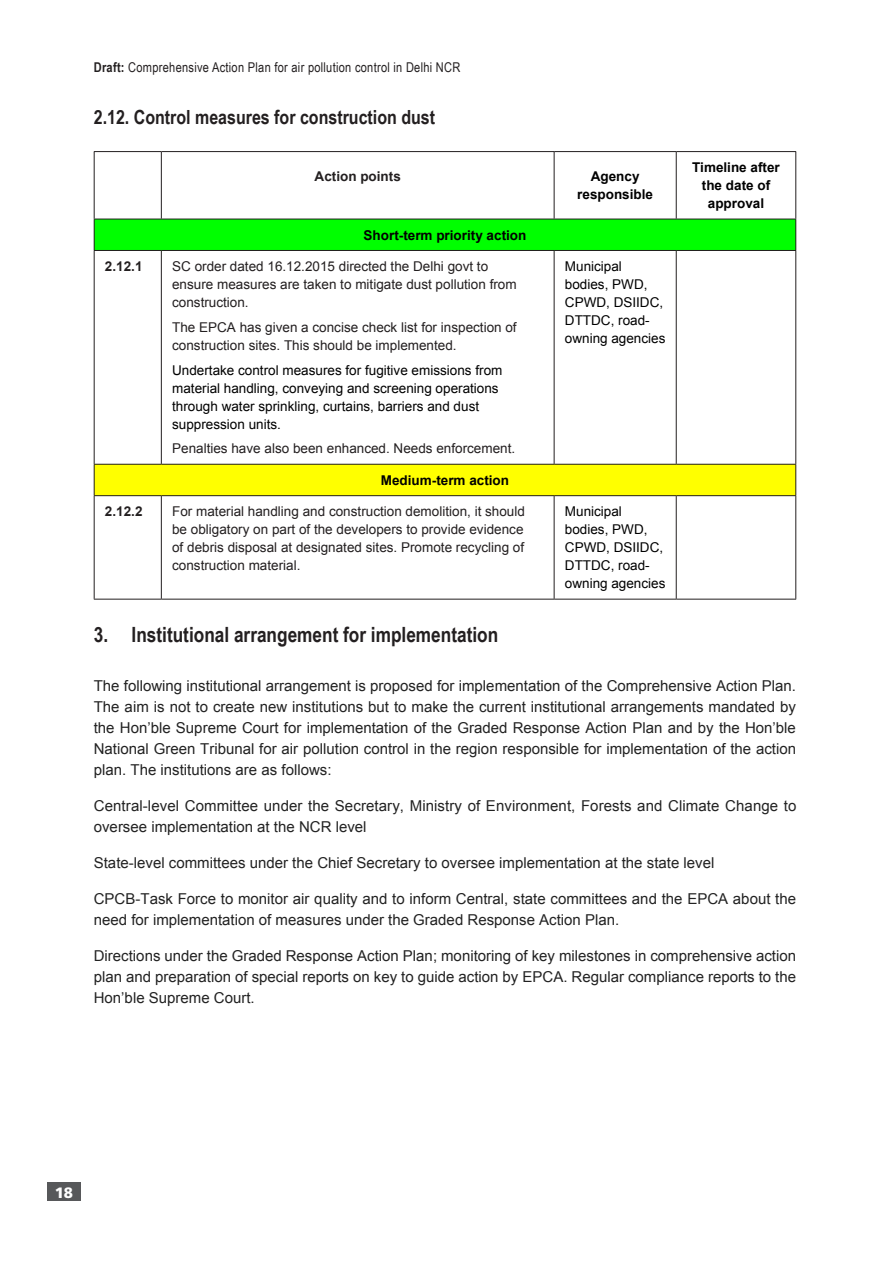
<style>
.page{position:relative;width:890px;height:1268px;background:#fff}
.page>*{position:absolute;margin:0;border:0;box-sizing:border-box;transform-origin:0 0}
.Heading_1{font:700 21px "Arial Narrow";color:#231f20}
.Heading_2{font:700 19.5px "Arial Narrow";color:#231f20}
.m_-73056867741659646{font:15px/21px "Arial";color:#222;text-align:justify}
.t1{font:900 15px "Frutiger";color:#fff}
.t2{font:13.5px/18px "Arial";color:#231f20}
.Default{font:13.5px/18px "Arial";color:#000}
.Default-2{font:700 13.5px/18px "Arial";color:#000;text-align:center}
.t3{font:13.5px "Arial Narrow";letter-spacing:.02em;color:#231f20}
.t4{font:700 13.5px "Arial";color:#231f20}
.s1{font-weight:700}
</style>
<div class="page">
<div style="left:47px;top:1182px;width:34px;height:19px;background:#57585a"></div>
<div style="left:94px;top:219px;width:701px;height:31px;background:#0f0"></div>
<div style="left:94px;top:464px;width:701px;height:31px;background:#ff0"></div>
<hr style="left:94px;top:151px;width:67px;height:1px;background:#231f20">
<hr style="left:94px;top:152px;width:1px;height:67px;background:#231f20">
<hr style="left:161px;top:151px;width:393px;height:1px;background:#231f20">
<hr style="left:161px;top:152px;width:1px;height:67px;background:#231f20">
<hr style="left:554px;top:151px;width:122px;height:1px;background:#231f20">
<hr style="left:553px;top:152px;width:1px;height:67px;background:#231f20">
<hr style="left:676px;top:151px;width:120px;height:1px;background:#231f20">
<hr style="left:676px;top:152px;width:1px;height:67px;background:#231f20">
<hr style="left:795px;top:152px;width:1px;height:67px;background:#231f20">
<hr style="left:94px;top:219px;width:67px;height:1px;background:#231f20">
<hr style="left:94px;top:219px;width:1px;height:31px;background:#231f20">
<hr style="left:161px;top:219px;width:393px;height:1px;background:#231f20">
<hr style="left:554px;top:219px;width:122px;height:1px;background:#231f20">
<hr style="left:676px;top:219px;width:120px;height:1px;background:#231f20">
<hr style="left:795px;top:219px;width:1px;height:31px;background:#231f20">
<hr style="left:94px;top:250px;width:67px;height:1px;background:#231f20">
<hr style="left:94px;top:251px;width:1px;height:213px;background:#231f20">
<hr style="left:161px;top:250px;width:393px;height:1px;background:#231f20">
<hr style="left:161px;top:251px;width:1px;height:213px;background:#231f20">
<hr style="left:554px;top:250px;width:122px;height:1px;background:#231f20">
<hr style="left:553px;top:251px;width:1px;height:213px;background:#231f20">
<hr style="left:676px;top:250px;width:120px;height:1px;background:#231f20">
<hr style="left:676px;top:251px;width:1px;height:213px;background:#231f20">
<hr style="left:795px;top:251px;width:1px;height:213px;background:#231f20">
<hr style="left:94px;top:464px;width:67px;height:1px;background:#231f20">
<hr style="left:94px;top:464px;width:1px;height:31px;background:#231f20">
<hr style="left:161px;top:464px;width:393px;height:1px;background:#231f20">
<hr style="left:554px;top:464px;width:122px;height:1px;background:#231f20">
<hr style="left:676px;top:464px;width:120px;height:1px;background:#231f20">
<hr style="left:795px;top:464px;width:1px;height:31px;background:#231f20">
<hr style="left:94px;top:495px;width:67px;height:1px;background:#231f20">
<hr style="left:94px;top:496px;width:1px;height:103px;background:#231f20">
<hr style="left:161px;top:495px;width:393px;height:1px;background:#231f20">
<hr style="left:161px;top:496px;width:1px;height:103px;background:#231f20">
<hr style="left:554px;top:495px;width:122px;height:1px;background:#231f20">
<hr style="left:553px;top:496px;width:1px;height:103px;background:#231f20">
<hr style="left:676px;top:495px;width:120px;height:1px;background:#231f20">
<hr style="left:676px;top:496px;width:1px;height:103px;background:#231f20">
<hr style="left:795px;top:496px;width:1px;height:103px;background:#231f20">
<hr style="left:94px;top:599px;width:67px;height:1px;background:#231f20">
<hr style="left:161px;top:599px;width:393px;height:1px;background:#231f20">
<hr style="left:554px;top:599px;width:122px;height:1px;background:#231f20">
<hr style="left:676px;top:599px;width:120px;height:1px;background:#231f20">
<p class="t3" style="left:94px;top:58px;width:368px"><span class="s1">Draft:</span> Comprehensive Action Plan for air pollution control in Delhi NCR</p>
<p class="Heading_2" style="left:94px;top:103px;width:343px">2.12. Control measures for construction dust</p>
<p class="t4" style="left:314px;top:167px;width:88px">Action points</p>
<p class="Default-2" style="left:577px;top:168px;width:77px">Agency responsible</p>
<p class="Default-2" style="left:692px;top:159px;width:89px">Timeline after the date of approval</p>
<p class="Default-2" style="left:363px;top:226px;width:164px">Short-term priority action</p>
<p class="t4" style="left:105px;top:257px;width:39px">2.12.1</p>
<p class="t2" style="left:172px;top:257px;width:346px">SC order dated 16.12.2015 directed the Delhi govt to ensure measures are taken to mitigate dust pollution from construction.</p>
<p class="t2" style="left:172px;top:318px;width:346px">The EPCA has given a concise check list for inspection of construction sites. This should be implemented.</p>
<p class="Default" style="left:172px;top:361px;width:332px">Undertake control measures for fugitive emissions from material handling, conveying and screening operations through water sprinkling, curtains, barriers and dust suppression units.</p>
<p class="t2" style="left:172px;top:440px;width:344px">Penalties have also been enhanced. Needs enforcement.</p>
<p class="Default-2" style="left:381px;top:471px;width:130px">Medium-term action</p>
<p class="Default" style="left:565px;top:257px;width:102px">Municipal bodies, PWD,<br>CPWD, DSIIDC,<br>DTTDC, road&shy;owning agencies</p>
<p class="t4" style="left:105px;top:502px;width:39px">2.12.2</p>
<p class="t2" style="left:172px;top:503px;width:354px;text-align:justify">For material handling and construction demolition, it should be obligatory on part of the developers to provide evidence of debris disposal at designated sites. Promote recycling of construction material.</p>
<p class="Default" style="left:565px;top:503px;width:102px">Municipal bodies, PWD,<br>CPWD, DSIIDC,<br>DTTDC, road&shy;owning agencies</p>
<p class="Heading_1" style="left:94px;top:618px;width:406px">3. Institutional arrangement for implementation</p>
<p class="m_-73056867741659646" style="left:94px;top:675px;width:703px">The following institutional arrangement is proposed for implementation of the Comprehensive Action Plan.<br>The aim is not to create new institutions but to make the current institutional arrangements mandated by the Hon’ble Supreme Court for implementation of the Graded Response Action Plan and by the Hon’ble National Green Tribunal for air pollution control in the region responsible for implementation of the action plan. The institutions are as follows:</p>
<p class="m_-73056867741659646" style="left:94px;top:795px;width:704px">Central-level Committee under the Secretary, Ministry of Environment, Forests and Climate Change to oversee implementation at the NCR level</p>
<p class="m_-73056867741659646" style="left:94px;top:852px;width:622px">State-level committees under the Chief Secretary to oversee implementation at the state level</p>
<p class="m_-73056867741659646" style="left:94px;top:888px;width:703px">CPCB-Task Force to monitor air quality and to inform Central, state committees and the EPCA about the need for implementation of measures under the Graded Response Action Plan.</p>
<p class="m_-73056867741659646" style="left:94px;top:945px;width:703px">Directions under the Graded Response Action Plan; monitoring of key milestones in comprehensive action plan and preparation of special reports on key to guide action by EPCA. Regular compliance reports to the Hon’ble Supreme Court.</p>
<p class="t1" style="left:55px;top:1183px;width:20px">18</p>
</div>
